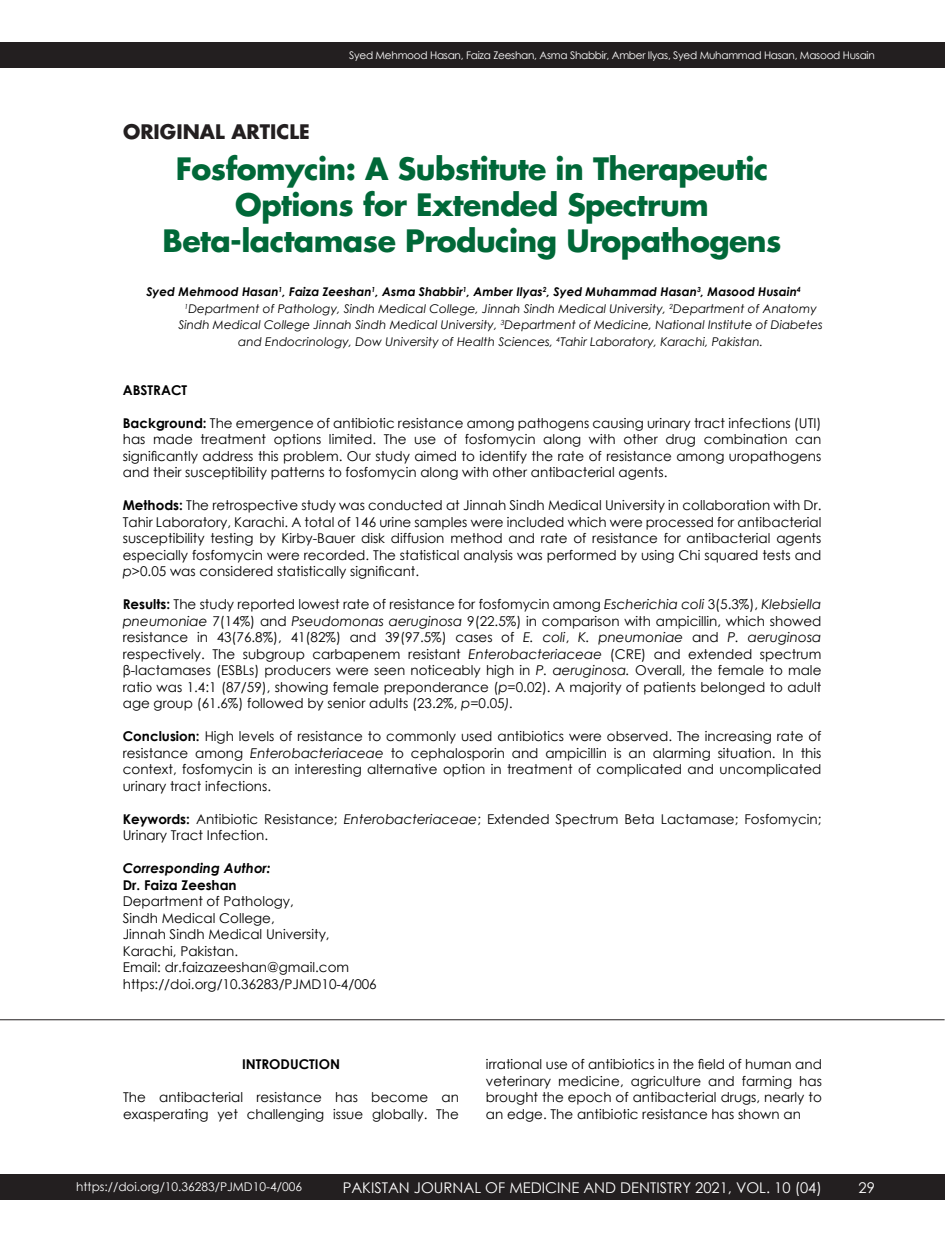
<style>
.page{position:relative;width:945px;height:1242px;background:#fff}
.page>*{position:absolute;margin:0;border:0;box-sizing:border-box;transform-origin:0 0}
.t1{font:700 30px/36px "Futura Std";letter-spacing:-.02em;color:#006838;text-align:center}
.t2{font:700 19.5px "Futura Std";color:#231f20}
.t3{font:14.7px "Century Gothic";color:#fff}
.t4{font:13.5px/16.5px "Century Gothic";color:#000;text-align:justify}
.t5{font:700 13.5px "Century Gothic";color:#000}
.t6{font:italic 700 13.5px "Century Gothic";color:#000}
.t7{font:italic 12px "Century Gothic";color:#000}
.t8{font:italic 700 12px "Century Gothic";color:#000}
.t9{font:12px "Century Gothic";color:#fff}
.t10{font:10.5px "Century Gothic";letter-spacing:-.025em;color:#fff}
.s1{font-weight:700}
.s2{font-style:italic}
</style>
<div class="page">
<div style="left:0;top:42px;width:945px;height:26px;background:#231f20"></div>
<div style="left:0;top:1174px;width:945px;height:26px;background:#231f20"></div>
<hr style="left:0;top:1020px;width:945px;height:1px;background:#231f20">
<h2 class="t2" style="left:123px;top:119px;width:188px">ORIGINAL ARTICLE</h2>
<p class="t10" style="left:349px;top:48px;width:527px">Syed Mehmood Hasan, Faiza Zeeshan, Asma Shabbir, Amber Ilyas, Syed Muhammad Hasan, Masood Husain</p>
<h1 class="t1" style="left:163px;top:150px;width:620px">Fosfomycin: A Substitute in Therapeutic<br>Options for Extended Spectrum<br>Beta-lactamase Producing Uropathogens</h1>
<p class="t8" style="left:146px;top:284px;width:656px">Syed Mehmood Hasan<sup>1</sup>, Faiza Zeeshan<sup>1</sup>, Asma Shabbir<sup>1</sup>, Amber Ilyas<sup>2</sup>, Syed Muhammad Hasan<sup>3</sup>, Masood Husain<sup>4</sup></p>
<p class="t7" style="left:184px;top:301px;width:634px"><sup>1</sup>Department of Pathology, Sindh Medical College, Jinnah Sindh Medical University, <sup>2</sup>Department of Anatomy</p>
<p class="t7" style="left:178px;top:317px;width:646px">Sindh Medical College Jinnah Sindh Medical University, <sup>3</sup>Department of Medicine, National Institute of Diabetes</p>
<p class="t7" style="left:238px;top:334px;width:526px">and Endocrinology, Dow University of Health Sciences, <sup>4</sup>Tahir Laboratory, Karachi, Pakistan.</p>
<p class="t5" style="left:123px;top:381px;width:66px">ABSTRACT</p>
<p class="t4" style="left:123px;top:414px;width:700px"><span class="s1">Background:</span> The emergence of antibiotic resistance among pathogens causing urinary tract infections (UTI) has made treatment options limited. The use of fosfomycin along with other drug combination can significantly address this problem. Our study aimed to identify the rate of resistance among uropathogens and their susceptibility patterns to fosfomycin along with other antibacterial agents.</p>
<p class="t4" style="left:123px;top:497px;width:700px"><span class="s1">Methods:</span> The retrospective study was conducted at Jinnah Sindh Medical University in collaboration with Dr.<br>Tahir Laboratory, Karachi. A total of 146 urine samples were included which were processed for antibacterial susceptibility testing by Kirby-Bauer disk diffusion method and rate of resistance for antibacterial agents especially fosfomycin were recorded. The statistical analysis was performed by using Chi squared tests and <span class="s2">p</span>&gt;0.05 was considered statistically significant.</p>
<p class="t4" style="left:123px;top:596px;width:700px"><span class="s1">Results:</span> The study reported lowest rate of resistance for fosfomycin among <span class="s2">Escherichia coli</span> 3(5.3%), <span class="s2">Klebsiella pneumoniae</span> 7(14%) and <span class="s2">Pseudomonas aeruginosa</span> 9(22.5%) in comparison with ampicillin, which showed resistance in 43(76.8%), 41(82%) and 39(97.5%) cases of <span class="s2">E. coli</span>, <span class="s2">K. pneumoniae</span> and <span class="s2">P. aeruginosa </span>respectively. The subgroup carbapenem resistant <span class="s2">Enterobacteriaceae</span> (CRE) and extended spectrum β-lactamases (ESBLs) producers were seen noticeably high in <span class="s2">P. aeruginosa.</span> Overall, the female to male ratio was 1.4:1 (87/59), showing female preponderance (<span class="s2">p</span>=0.02). A majority of patients belonged to adult age group (61.6%) followed by senior adults (23.2%, <span class="s2">p</span>=0.05<span class="s2">).</span></p>
<p class="t4" style="left:123px;top:728px;width:700px"><span class="s1">Conclusion:</span> High levels of resistance to commonly used antibiotics were observed. The increasing rate of resistance among <span class="s2">Enterobacteriaceae</span> to cephalosporin and ampicillin is an alarming situation. In this context, fosfomycin is an interesting alternative option in treatment of complicated and uncomplicated urinary tract infections.</p>
<p class="t4" style="left:123px;top:810px;width:700px"><span class="s1">Keywords:</span> Antibiotic Resistance; <span class="s2">Enterobacteriaceae</span>; Extended Spectrum Beta Lactamase; Fosfomycin;<br>Urinary Tract Infection.</p>
<p class="t6" style="left:123px;top:860px;width:149px">Corresponding Author:</p>
<p class="t5" style="left:123px;top:876px;width:115px">Dr. Faiza Zeeshan</p>
<p class="t4" style="left:123px;top:893px;width:255px;text-align:left">Department of Pathology,<br>Sindh Medical College,<br>Jinnah Sindh Medical University,<br>Karachi, Pakistan.<br>Email: dr.faizazeeshan@gmail.com https://doi.org/10.36283/PJMD10-4/006</p>
<p class="t5" style="left:242px;top:1056px;width:100px">INTRODUCTION</p>
<p class="t4" style="left:123px;top:1089px;width:337px">The antibacterial resistance has become an exasperating yet challenging issue globally. The</p>
<p class="t4" style="left:486px;top:1056px;width:337px">irrational use of antibiotics in the field of human and veterinary medicine, agriculture and farming has brought the epoch of antibacterial drugs, nearly to an edge. The antibiotic resistance has shown an</p>
<p class="t9" style="left:76px;top:1179px;width:227px">https://doi.org/10.36283/PJMD10-4/006</p>
<p class="t3" style="left:343px;top:1178px;width:481px">PAKISTAN JOURNAL OF MEDICINE AND DENTISTRY 2021, VOL. 10 (04)</p>
<p class="t3" style="left:859px;top:1178px;width:18px">29</p>
</div>
